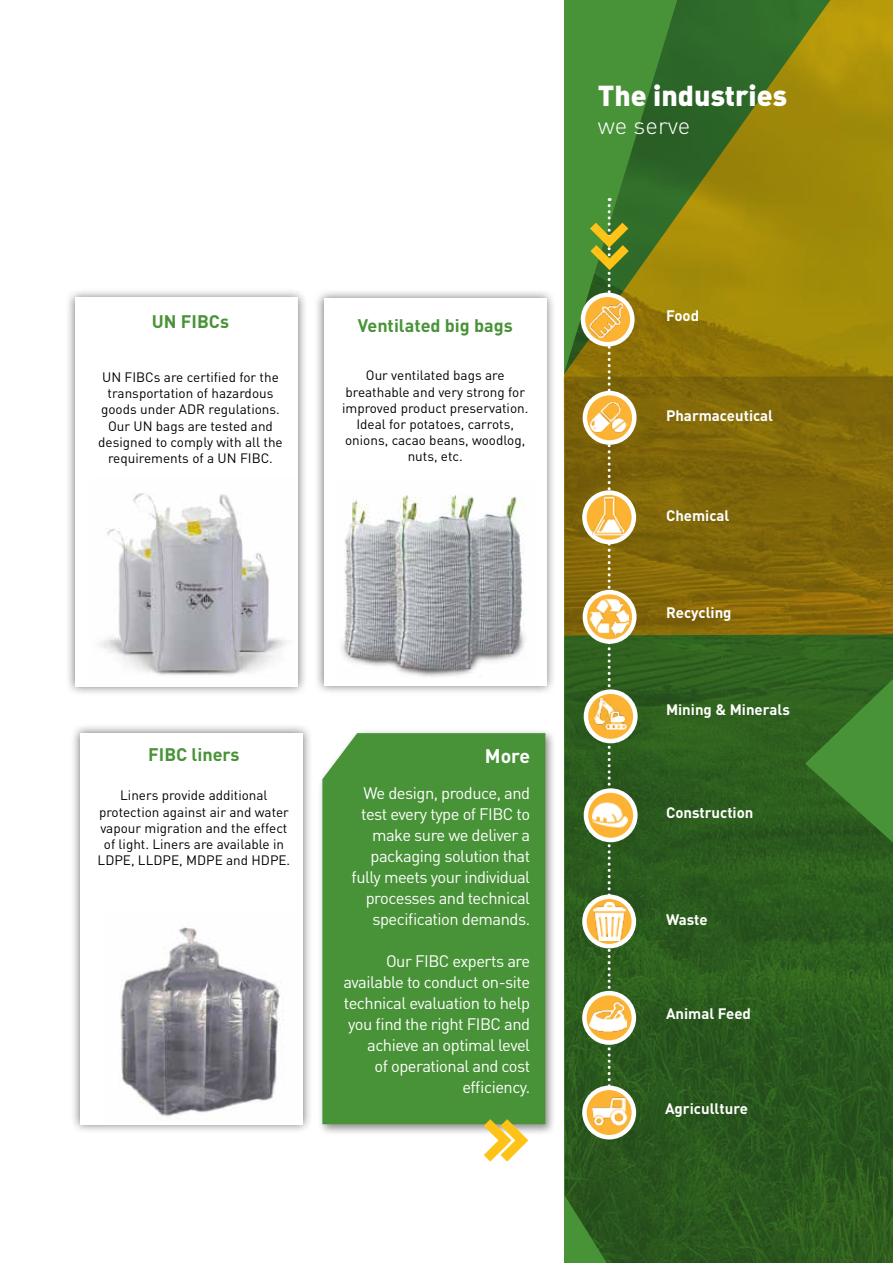
<style>
.page{position:relative;width:893px;height:1263px;background:#fff}
.page>*{position:absolute;margin:0;border:0;box-sizing:border-box;transform-origin:0 0}
.t1{font:28.5px "DIN Black Alternate";color:#fff}
.t2{font:24px "DIN Light Alternate";color:#fff}
.t3{font:700 19.5px "DIN";color:#fff}
.t4{font:700 18px "DIN Pro";color:#489337}
.t5{font:16.5px/21px "DIN Pro";letter-spacing:-.03em;color:#fff;text-align:right}
.t6{font:700 15px "DIN";color:#fff}
.t7{font:13.5px/16.2px "DIN Pro";color:#000;text-align:center}
</style>
<div class="page">
<img style="left:564px;top:0;width:329px;height:1263px">
<svg style="left:590px;top:198px;width:39px;height:899px;background:#5a7025"></svg>
<div style="left:317px;top:728px;width:240px;height:408px;background:#000;opacity:.45"></div>
<div style="left:322px;top:733px;width:223px;height:391px;background:#489337"></div>
<svg style="left:484px;top:1119px;width:44px;height:42px"></svg>
<svg style="left:584px;top:897px;width:50px;height:49px"></svg>
<div style="left:582px;top:894px;width:54px;height:54px;border:4px solid #fff;border-radius:50%"></div>
<svg style="left:585px;top:393px;width:49px;height:49px"></svg>
<div style="left:583px;top:391px;width:53px;height:54px;border:4px solid #fff;border-radius:50%"></div>
<svg style="left:584px;top:493px;width:50px;height:49px"></svg>
<div style="left:582px;top:490px;width:54px;height:54px;border:4px solid #fff;border-radius:50%"></div>
<svg style="left:586px;top:692px;width:49px;height:49px"></svg>
<div style="left:584px;top:689px;width:54px;height:54px;border:4px solid #fff;border-radius:50%"></div>
<svg style="left:586px;top:790px;width:49px;height:50px"></svg>
<div style="left:584px;top:788px;width:54px;height:54px;border:4px solid #fff;border-radius:50%"></div>
<svg style="left:584px;top:993px;width:50px;height:49px"></svg>
<div style="left:582px;top:991px;width:54px;height:54px;border:4px solid #fff;border-radius:50%"></div>
<svg style="left:585px;top:592px;width:49px;height:49px"></svg>
<div style="left:583px;top:590px;width:53px;height:54px;border:4px solid #fff;border-radius:50%"></div>
<div style="left:65px;top:288px;width:243px;height:409px;background:#464547;opacity:.75"></div>
<div style="left:75px;top:298px;width:223px;height:389px;background:#fff"></div>
<div style="left:314px;top:288px;width:243px;height:407px;background:#464547;opacity:.75"></div>
<div style="left:324px;top:298px;width:223px;height:388px;background:#fff"></div>
<div style="left:70px;top:723px;width:242px;height:411px;background:#464547;opacity:.75"></div>
<div style="left:80px;top:733px;width:223px;height:391px;background:#fff"></div>
<img style="left:100px;top:493px;width:186px;height:182px">
<img style="left:341px;top:495px;width:184px;height:182px">
<img style="left:120px;top:927px;width:164px;height:192px">
<img style="left:594px;top:699px;width:33px;height:31px">
<svg style="left:583px;top:295px;width:49px;height:49px"></svg>
<div style="left:581px;top:293px;width:54px;height:53px;border:4px solid #fff;border-radius:50%"></div>
<img style="left:592px;top:797px;width:35px;height:35px">
<img style="left:591px;top:598px;width:37px;height:37px">
<svg style="left:584px;top:1088px;width:50px;height:49px"></svg>
<div style="left:582px;top:1085px;width:54px;height:54px;border:4px solid #fff;border-radius:50%"></div>
<img style="left:588px;top:497px;width:35px;height:38px">
<img style="left:589px;top:998px;width:38px;height:37px">
<img style="left:591px;top:903px;width:37px;height:37px">
<img style="left:591px;top:1093px;width:37px;height:34px">
<img style="left:589px;top:399px;width:39px;height:36px">
<img style="left:587px;top:302px;width:39px;height:35px">
<h1 class="t1" style="left:598px;top:76px;width:191px">The industries</h1>
<h2 class="t2" style="left:598px;top:111px;width:94px">we serve</h2>
<h3 class="t4" style="left:152px;top:309px;width:79px">UN FIBCs</h3>
<p class="t7" style="left:98px;top:368px;width:186px">UN FIBCs are certified for the transportation of hazardous goods under ADR regulations.<br>Our UN bags are tested and designed to comply with all the requirements of a UN FIBC.</p>
<h3 class="t4" style="left:358px;top:313px;width:156px">Ventilated big bags</h3>
<p class="t7" style="left:342px;top:367px;width:188px">Our ventilated bags are breathable and very strong for improved product preservation.<br>Ideal for potatoes, carrots, onions, cacao beans, woodlog, nuts, etc.</p>
<h3 class="t4" style="left:148px;top:743px;width:93px">FIBC liners</h3>
<p class="t7" style="left:98px;top:787px;width:194px">Liners provide additional protection against air and water vapour migration and the effect of light. Liners are available in<br>LDPE, LLDPE, MDPE and HDPE.</p>
<h3 class="t3" style="left:485px;top:743px;width:47px">More</h3>
<p class="t5" style="left:352px;top:782px;width:180px">We design, produce, and test every type of FIBC to make sure we deliver a packaging solution that fully meets your individual processes and technical specification demands.</p>
<p class="t5" style="left:343px;top:950px;width:188px">Our FIBC experts are available to conduct on-site technical evaluation to help you find the right FIBC and achieve an optimal level<br>of operational and cost efficiency.</p>
<p class="t6" style="left:666px;top:306px;width:35px">Food</p>
<p class="t6" style="left:666px;top:406px;width:109px">Pharmaceutical</p>
<p class="t6" style="left:666px;top:505px;width:65px">Chemical</p>
<p class="t6" style="left:666px;top:602px;width:67px">Recycling</p>
<p class="t6" style="left:666px;top:700px;width:125px">Mining &amp; Minerals</p>
<p class="t6" style="left:666px;top:803px;width:89px">Construction</p>
<p class="t6" style="left:666px;top:909px;width:43px">Waste</p>
<p class="t6" style="left:666px;top:1004px;width:87px">Animal Feed</p>
<p class="t6" style="left:665px;top:1099px;width:84px">Agricullture</p>
</div>
